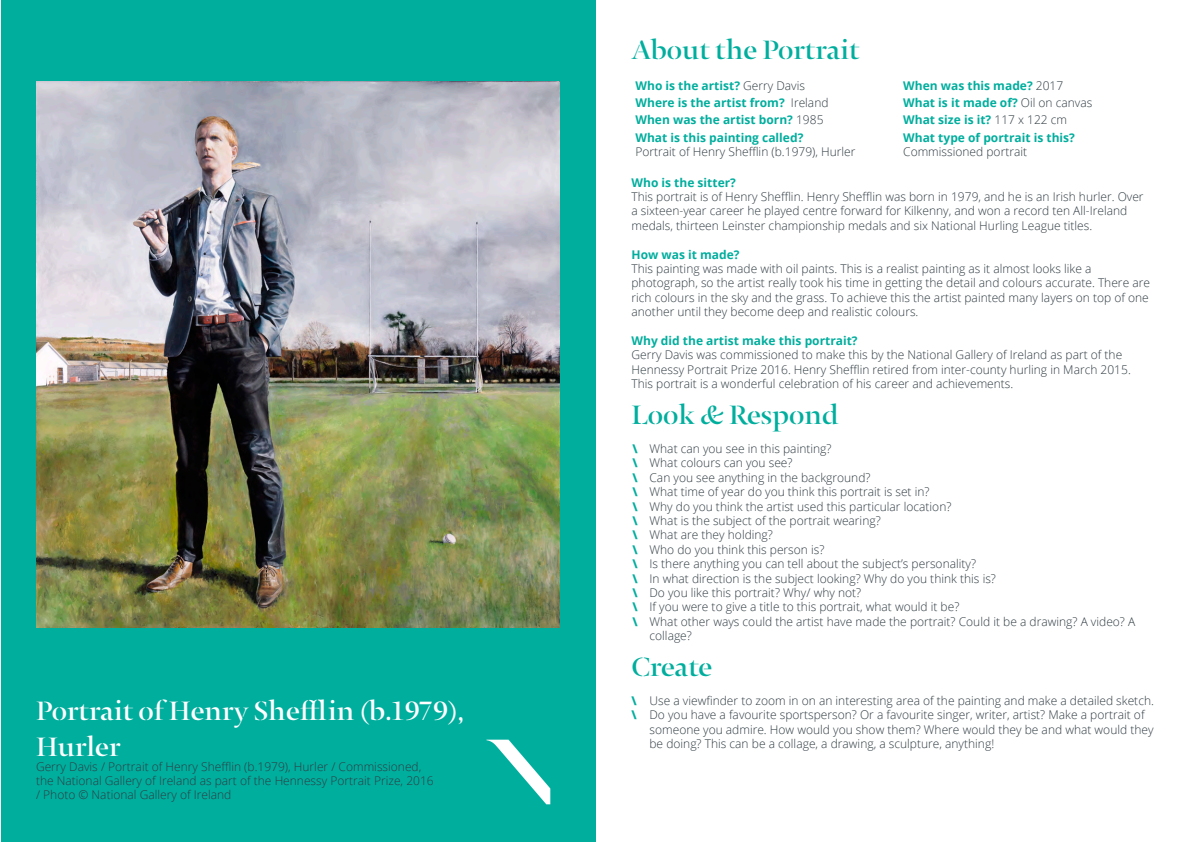
<style>
.page{position:relative;width:1191px;height:842px;background:#fff}
.page>*{position:absolute;margin:0;border:0;box-sizing:border-box;transform-origin:0 0}
.t1{font:500 30px/36px "Ty Stencil Pro";color:#fff}
.t2{font:500 30px "Ty Stencil Pro";color:#00ae9e}
.t3{font:300 12px/14.4px "Open Sans";color:#2f3b41}
.t4{font:700 12px/17.2px "Open Sans";color:#00ae9e}
.t5{font:800 12px/14.4px "Open Sans";color:#00ae9e;text-align:justify}
.s1{font-weight:300;color:#2f3b41}
</style>
<div class="page">
<div style="left:0;top:0;width:595px;height:842px;background:#00ae9e"></div>
<img style="left:36px;top:82px;width:523px;height:546px">
<img style="left:486px;top:739px;width:65px;height:66px">
<p class="t1" style="left:36px;top:694px;width:430px">Portrait of Henry Shefflin (b.1979),<br>Hurler</p>
<p class="t3" style="left:36px;top:759px;width:399px">Gerry Davis / Portrait of Henry Shefflin (b.1979), Hurler / Commissioned, the National Gallery of Ireland as part of the Hennessy Portrait Prize, 2016 / Photo © National Gallery of Ireland</p>
<h2 class="t2" style="left:631px;top:33px;width:230px">About the Portrait</h2>
<p class="t4" style="left:635px;top:77px;width:194px">Who is the artist? <span class="s1">Gerry Davis<br></span>Where is the artist from? <span class="s1">Ireland<br></span>When was the artist born? <span class="s1">1985<br></span>What is this painting called?</p>
<p class="t3" style="left:635px;top:144px;width:221px">Portrait of Henry Shefflin (b.1979), Hurler</p>
<p class="t4" style="left:903px;top:77px;width:191px">When was this made? <span class="s1">2017<br></span>What is it made of? <span class="s1">Oil on canvas<br></span>What size is it? <span class="s1">117 x 122 cm<br></span>What type of portrait is this?</p>
<p class="t3" style="left:903px;top:144px;width:125px">Commissioned portrait</p>
<h3 class="t4" style="left:631px;top:173px;width:106px">Who is the sitter?</h3>
<p class="t3" style="left:631px;top:189px;width:513px">This portrait is of Henry Shefflin. Henry Shefflin was born in 1979, and he is an Irish hurler. Over a sixteen-year career he played centre forward for Kilkenny, and won a record ten All-Ireland medals, thirteen Leinster championship medals and six National Hurling League titles.</p>
<h3 class="t4" style="left:631px;top:245px;width:110px">How was it made?</h3>
<p class="t3" style="left:631px;top:261px;width:520px">This painting was made with oil paints. This is a realist painting as it almost looks like a photograph, so the artist really took his time in getting the detail and colours accurate. There are rich colours in the sky and the grass. To achieve this the artist painted many layers on top of one another until they become deep and realistic colours.</p>
<h3 class="t4" style="left:631px;top:332px;width:228px">Why did the artist make this portrait?</h3>
<p class="t3" style="left:631px;top:347px;width:501px">Gerry Davis was commissioned to make this by the National Gallery of Ireland as part of the<br>Hennessy Portrait Prize 2016. Henry Shefflin retired from inter-county hurling in March 2015.<br>This portrait is a wonderful celebration of his career and achievements.</p>
<h2 class="t2" style="left:631px;top:398px;width:209px">Look &amp; Respond</h2>
<p class="t5" style="left:632px;top:441px;width:7px">\ \ \ \ \ \ \ \ \ \ \ \ \</p>
<p class="t3" style="left:649px;top:441px;width:487px">What can you see in this painting?<br>What colours can you see?<br>Can you see anything in the background?<br>What time of year do you think this portrait is set in?<br>Why do you think the artist used this particular location?<br>What is the subject of the portrait wearing?<br>What are they holding?<br>Who do you think this person is?<br>Is there anything you can tell about the subject’s personality?<br>In what direction is the subject looking? Why do you think this is?<br>Do you like this portrait? Why/ why not?<br>If you were to give a title to this portrait, what would it be?<br>What other ways could the artist have made the portrait? Could it be a drawing? A video? A collage?</p>
<h2 class="t2" style="left:631px;top:650px;width:82px">Create</h2>
<p class="t5" style="left:631px;top:693px;width:7px">\ \</p>
<p class="t3" style="left:649px;top:693px;width:506px">Use a viewfinder to zoom in on an interesting area of the painting and make a detailed sketch.<br>Do you have a favourite sportsperson? Or a favourite singer, writer, artist? Make a portrait of someone you admire. How would you show them? Where would they be and what would they be doing? This can be a collage, a drawing, a sculpture, anything!</p>
</div>
